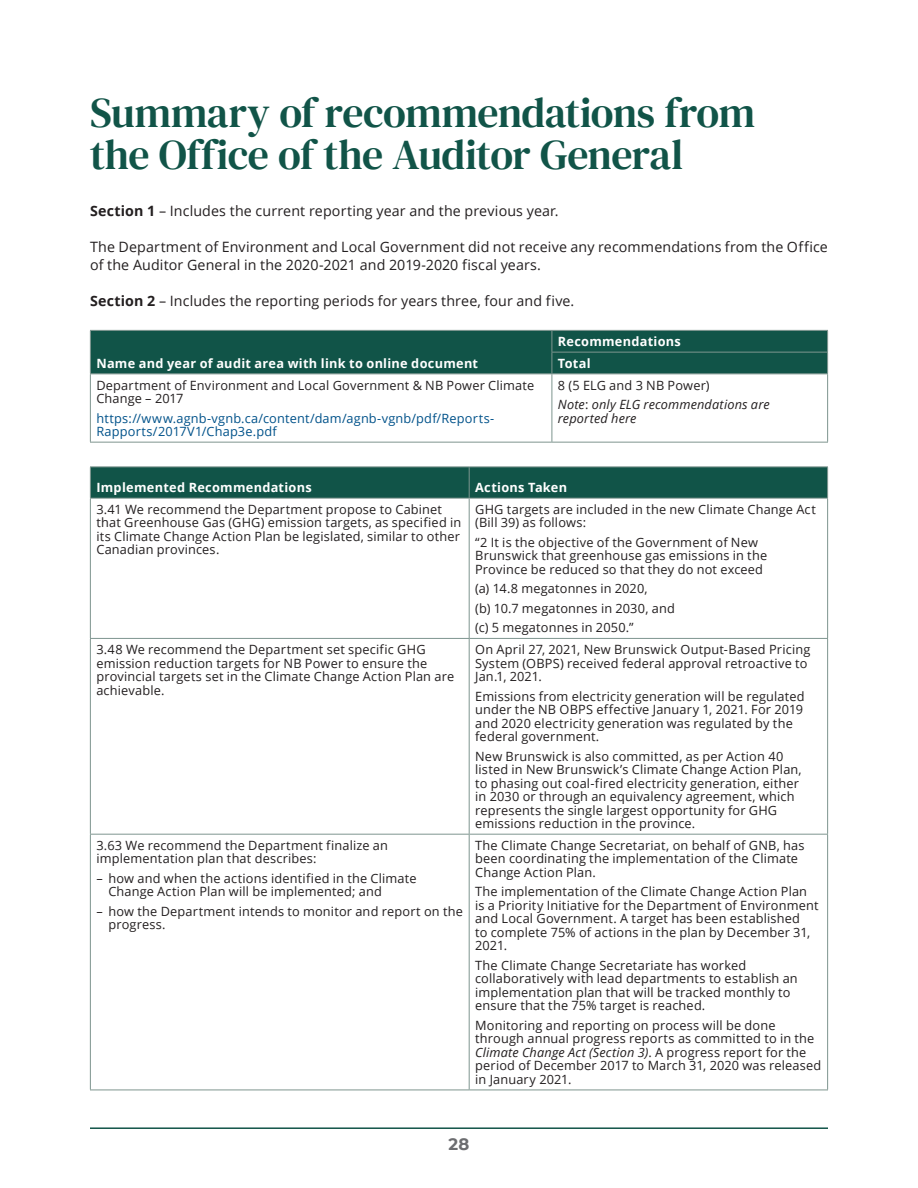
<style>
.page{position:relative;width:918px;height:1188px;background:#fff}
.page>*{position:absolute;margin:0;border:0;box-sizing:border-box;transform-origin:0 0}
.t1{font:42px/42px "DM Serif Text";letter-spacing:-.015em;color:#115448}
.t2{font:700 16.5px "Montserrat";color:#6c6d70}
.t3{font:14.25px/18px "Open Sans";letter-spacing:.01em;color:#231f20}
.t4{font:12.75px/13.5px "Open Sans";letter-spacing:.015em;color:#231f20}
.t5{font:700 12.75px/21.8px "Open Sans";letter-spacing:.02em;color:#fff}
.t6{font:12.75px/13.5px "Open Sans";letter-spacing:.015em;color:#01528a}
.t7{font:italic 12.75px/19.5px "Open Sans";letter-spacing:.01em;color:#231f20}
.s1{font-weight:700}
.s2{font-style:normal}
.s3{font-style:italic}
</style>
<div class="page">
<hr style="left:90px;top:1127px;width:738px;height:2px;background:#115448">
<svg style="left:91px;top:375px;width:736px;height:67px"></svg>
<hr style="left:552px;top:374px;width:1px;height:68px;background:#7e958f">
<hr style="left:90px;top:374px;width:1px;height:68px;background:#7e958f">
<hr style="left:827px;top:374px;width:1px;height:68px;background:#7e958f">
<hr style="left:90px;top:442px;width:462px;height:1px;background:#7e958f">
<hr style="left:552px;top:442px;width:276px;height:1px;background:#7e958f">
<div style="left:90px;top:330px;width:738px;height:44px;background:#115448"></div>
<hr style="left:90px;top:374px;width:462px;height:1px;background:#7e958f">
<hr style="left:552px;top:374px;width:276px;height:1px;background:#7e958f">
<div style="left:91px;top:468px;width:736px;height:30px;background:#115448"></div>
<svg style="left:91px;top:499px;width:736px;height:591px"></svg>
<hr style="left:469px;top:467px;width:1px;height:31px;background:#7e958f">
<hr style="left:469px;top:499px;width:1px;height:139px;background:#7e958f">
<hr style="left:90px;top:638px;width:379px;height:1px;background:#7e958f">
<hr style="left:469px;top:638px;width:359px;height:1px;background:#7e958f">
<hr style="left:469px;top:639px;width:1px;height:195px;background:#7e958f">
<hr style="left:90px;top:834px;width:379px;height:1px;background:#7e958f">
<hr style="left:469px;top:834px;width:359px;height:1px;background:#7e958f">
<hr style="left:469px;top:835px;width:1px;height:255px;background:#7e958f">
<hr style="left:90px;top:1090px;width:379px;height:1px;background:#7e958f">
<hr style="left:469px;top:1090px;width:359px;height:1px;background:#7e958f">
<hr style="left:90px;top:499px;width:1px;height:139px;background:#7e958f">
<hr style="left:827px;top:499px;width:1px;height:139px;background:#7e958f">
<hr style="left:90px;top:639px;width:1px;height:195px;background:#7e958f">
<hr style="left:827px;top:639px;width:1px;height:195px;background:#7e958f">
<hr style="left:90px;top:835px;width:1px;height:255px;background:#7e958f">
<hr style="left:827px;top:835px;width:1px;height:255px;background:#7e958f">
<hr style="left:90px;top:467px;width:379px;height:1px;background:#7e958f">
<hr style="left:90px;top:467px;width:1px;height:31px;background:#7e958f">
<hr style="left:469px;top:467px;width:359px;height:1px;background:#7e958f">
<hr style="left:827px;top:467px;width:1px;height:31px;background:#7e958f">
<hr style="left:90px;top:498px;width:379px;height:1px;background:#7e958f">
<hr style="left:469px;top:498px;width:359px;height:1px;background:#7e958f">
<h1 class="t1" style="left:90px;top:92px;width:667px">Summary of recommendations from the Office of the Auditor General</h1>
<p class="t3" style="left:90px;top:201px;width:470px"><span class="s1">Section 1</span> – Includes the current reporting year and the previous year.</p>
<p class="t3" style="left:90px;top:237px;width:739px">The Department of Environment and Local Government did not receive any recommendations from the Office of the Auditor General in the 2020-2021 and 2019-2020 fiscal years.</p>
<p class="t3" style="left:90px;top:291px;width:486px"><span class="s1">Section 2</span> – Includes the reporting periods for years three, four and five.</p>
<p class="t5" style="left:96px;top:352px;width:383px">Name and year of audit area with link to online document</p>
<p class="t4" style="left:96px;top:378px;width:439px">Department of Environment and Local Government &amp; NB Power Climate<br>Change – 2017</p>
<p class="t6" style="left:96px;top:411px;width:399px">https://www.agnb-vgnb.ca/content/dam/agnb-vgnb/pdf/Reports-<br>Rapports/2017V1/Chap3e.pdf</p>
<p class="t5" style="left:558px;top:330px;width:125px">Recommendations<br>Total</p>
<p class="t7" style="left:558px;top:375px;width:213px"><span class="s2">8 (5 ELG and 3 NB Power)<br></span>Note<span class="s2">:</span> only ELG recommendations are</p>
<p class="t7" style="left:558px;top:408px;width:80px">reported here</p>
<p class="t5" style="left:96px;top:476px;width:217px">Implemented Recommendations</p>
<p class="t5" style="left:475px;top:476px;width:93px">Actions Taken</p>
<p class="t4" style="left:96px;top:502px;width:366px">3.41 We recommend the Department propose to Cabinet that Greenhouse Gas (GHG) emission targets, as specified in its Climate Change Action Plan be legislated, similar to other Canadian provinces.</p>
<p class="t4" style="left:475px;top:502px;width:342px">GHG targets are included in the new Climate Change Act (Bill 39) as follows:</p>
<p class="t4" style="left:475px;top:535px;width:293px">“2 It is the objective of the Government of New<br>Brunswick that greenhouse gas emissions in the<br>Province be reduced so that they do not exceed</p>
<p class="t4" style="left:475px;top:579px;width:201px;line-height:19.5px">(a) 14.8 megatonnes in 2020,<br>(b) 10.7 megatonnes in 2030, and (c) 5 megatonnes in 2050.”</p>
<p class="t4" style="left:96px;top:642px;width:359px">3.48 We recommend the Department set specific GHG emission reduction targets for NB Power to ensure the provincial targets set in the Climate Change Action Plan are achievable.</p>
<p class="t4" style="left:475px;top:642px;width:337px">On April 27, 2021, New Brunswick Output-Based Pricing<br>System (OBPS) received federal approval retroactive to<br>Jan.1, 2021.</p>
<p class="t4" style="left:475px;top:689px;width:331px">Emissions from electricity generation will be regulated under the NB OBPS effective January 1, 2021. For 2019 and 2020 electricity generation was regulated by the federal government.</p>
<p class="t4" style="left:475px;top:749px;width:328px">New Brunswick is also committed, as per Action 40 listed in New Brunswick’s Climate Change Action Plan, to phasing out coal-fired electricity generation, either in 2030 or through an equivalency agreement, which represents the single largest opportunity for GHG emissions reduction in the province.</p>
<p class="t4" style="left:96px;top:838px;width:293px">3.63 We recommend the Department finalize an implementation plan that describes:</p>
<p class="t4" style="left:108px;top:871px;width:310px;text-indent:-12px">– how and when the actions identified in the Climate<br>Change Action Plan will be implemented; and</p>
<p class="t4" style="left:108px;top:904px;width:356px;text-indent:-12px">– how the Department intends to monitor and report on the progress.</p>
<p class="t4" style="left:475px;top:838px;width:331px">The Climate Change Secretariat, on behalf of GNB, has been coordinating the implementation of the Climate<br>Change Action Plan.</p>
<p class="t4" style="left:475px;top:885px;width:345px">The implementation of the Climate Change Action Plan is a Priority Initiative for the Department of Environment and Local Government. A target has been established<br>to complete 75% of actions in the plan by December 31, 2021.</p>
<p class="t4" style="left:475px;top:958px;width:324px">The Climate Change Secretariate has worked collaboratively with lead departments to establish an implementation plan that will be tracked monthly to ensure that the 75% target is reached.</p>
<p class="t4" style="left:475px;top:1018px;width:348px">Monitoring and reporting on process will be done through annual progress reports as committed to in the <span class="s3">Climate Change Act (Section 3)</span>. A progress report for the period of December 2017 to March 31, 2020 was released in January 2021.</p>
<p class="t2" style="left:449px;top:1132px;width:22px">28</p>
</div>
